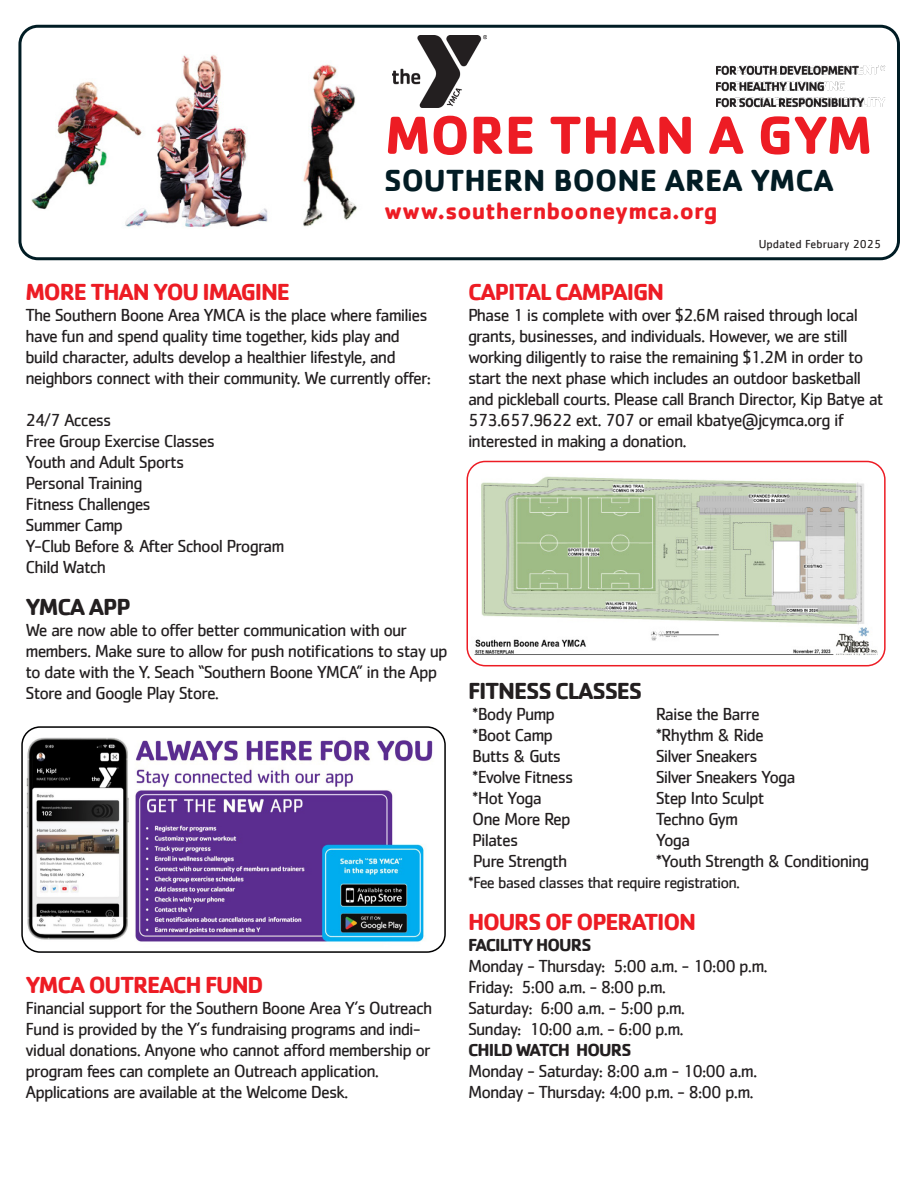
<style>
.page{position:relative;width:918px;height:1188px;background:#fff}
.page>*{position:absolute;margin:0;border:0;box-sizing:border-box;transform-origin:0 0}
.t1{font:700 55.5px "Cachet";color:#ed1c24}
.t2{font:700 31.5px "Cachet";color:#021c24}
.t3{font:700 24px "Cachet";letter-spacing:-.05em;color:#ed1c24}
.t4{font:700 24px "Cachet";color:#ed1c24}
.t5{font:700 24px "Cachet";letter-spacing:-.05em;color:#231f20}
.t6{font:18px/21px "Cachet";letter-spacing:-.05em;color:#231f20}
.t7{font:16.5px "Cachet";letter-spacing:-.05em;color:#231f20}
.t8{font:12px "Cachet";color:#231f20}
.s1{font-weight:700}
</style>
<div class="page">
<img style="left:864px;top:66px;width:22px;height:40px">
<div style="left:18px;top:25px;width:882px;height:235px;border:3px solid #001c24;border-radius:18px"></div>
<img style="left:24px;top:729px;width:419px;height:221px">
<div style="left:21px;top:726px;width:425px;height:227px;border:2px solid #000001;border-radius:18px"></div>
<img style="left:474px;top:476px;width:404px;height:180px">
<div style="left:466px;top:461px;width:420px;height:205px;border:2px solid #ed1c24;border-radius:18px"></div>
<img style="left:31px;top:55px;width:326px;height:172px">
<img style="left:392px;top:36px;width:94px;height:71px">
<img style="left:716px;top:66px;width:148px;height:41px">
<p class="t1" style="left:385px;top:99px;width:489px">MORE THAN A GYM</p>
<p class="t2" style="left:384px;top:160px;width:451px">SOUTHERN BOONE AREA YMCA</p>
<p class="t4" style="left:384px;top:195px;width:335px">www.southernbooneymca.org</p>
<p class="t8" style="left:759px;top:237px;width:124px">Updated February 2025</p>
<p class="t3" style="left:26px;top:276px;width:266px">MORE THAN YOU IMAGINE</p>
<p class="t6" style="left:26px;top:304px;width:404px">The Southern Boone Area YMCA is the place where families have fun and spend quality time together, kids play and</p>
<p class="t6" style="left:26px;top:346px;width:372px">build character, adults develop a healthier lifestyle, and</p>
<p class="t6" style="left:26px;top:367px;width:407px">neighbors connect with their community. We currently offer:</p>
<p class="t6" style="left:26px;top:409px;width:87px">24/7 Access</p>
<p class="t6" style="left:26px;top:430px;width:191px">Free Group Exercise Classes</p>
<p class="t6" style="left:26px;top:451px;width:160px">Youth and Adult Sports</p>
<p class="t6" style="left:26px;top:472px;width:119px">Personal Training</p>
<p class="t6" style="left:26px;top:493px;width:127px">Fitness Challenges</p>
<p class="t6" style="left:26px;top:514px;width:99px">Summer Camp</p>
<p class="t6" style="left:26px;top:535px;width:261px">Y-Club Before &amp; After School Program</p>
<p class="t6" style="left:26px;top:556px;width:82px">Child Watch</p>
<p class="t5" style="left:26px;top:591px;width:107px">YMCA APP</p>
<p class="t6" style="left:26px;top:619px;width:424px">We are now able to offer better communication with our members. Make sure to allow for push notifications to stay up to date with the Y. Seach “Southern Boone YMCA” in the App Store and Google Play Store.</p>
<p class="t3" style="left:26px;top:969px;width:240px">YMCA OUTREACH FUND</p>
<p class="t6" style="left:26px;top:997px;width:408px">Financial support for the Southern Boone Area Y’s Outreach Fund is provided by the Y’s fundraising programs and indi&shy;vidual donations. Anyone who cannot afford membership or program fees can complete an Outreach application.</p>
<p class="t6" style="left:26px;top:1081px;width:324px">Applications are available at the Welcome Desk.</p>
<p class="t3" style="left:468px;top:276px;width:198px">CAPITAL CAMPAIGN</p>
<p class="t6" style="left:468px;top:304px;width:417px">Phase 1 is complete with over $2.6M raised through local grants, businesses, and individuals. However, we are still working diligently to raise the remaining $1.2M in order to start the next phase which includes an outdoor basketball and pickleball courts. Please call Branch Director, Kip Batye at 573.657.9622 ext. 707 or email kbatye@jcymca.org if</p>
<p class="t6" style="left:468px;top:430px;width:220px">interested in making a donation.</p>
<p class="t5" style="left:468px;top:675px;width:176px">FITNESS CLASSES</p>
<p class="t6" style="left:472px;top:703px;width:84px">*Body Pump</p>
<p class="t6" style="left:656px;top:703px;width:106px">Raise the Barre</p>
<p class="t6" style="left:472px;top:724px;width:82px">*Boot Camp</p>
<p class="t6" style="left:656px;top:724px;width:110px">*Rhythm &amp; Ride</p>
<p class="t6" style="left:472px;top:745px;width:90px">Butts &amp; Guts</p>
<p class="t6" style="left:656px;top:745px;width:104px">Silver Sneakers</p>
<p class="t6" style="left:472px;top:766px;width:102px">*Evolve Fitness</p>
<p class="t6" style="left:656px;top:766px;width:141px">Silver Sneakers Yoga</p>
<p class="t6" style="left:472px;top:787px;width:71px">*Hot Yoga</p>
<p class="t6" style="left:656px;top:787px;width:110px">Step Into Sculpt</p>
<p class="t6" style="left:472px;top:808px;width:100px">One More Rep</p>
<p class="t6" style="left:656px;top:808px;width:84px">Techno Gym</p>
<p class="t6" style="left:472px;top:829px;width:47px">Pilates</p>
<p class="t6" style="left:656px;top:829px;width:36px">Yoga</p>
<p class="t6" style="left:473px;top:850px;width:96px">Pure Strength</p>
<p class="t6" style="left:656px;top:850px;width:215px">*Youth Strength &amp; Conditioning</p>
<p class="t7" style="left:468px;top:873px;width:274px">*Fee based classes that require registration.</p>
<p class="t3" style="left:468px;top:906px;width:230px">HOURS OF OPERATION</p>
<p class="t6" style="left:468px;top:934px;width:301px"><span class="s1">FACILITY HOURS<br></span>Monday - Thursday: 5:00 a.m. - 10:00 p.m.</p>
<p class="t6" style="left:468px;top:976px;width:200px">Friday: 5:00 a.m. - 8:00 p.m.</p>
<p class="t6" style="left:468px;top:997px;width:219px">Saturday: 6:00 a.m. - 5:00 p.m.<br>Sunday: 10:00 a.m. - 6:00 p.m.</p>
<p class="t6" style="left:468px;top:1039px;width:291px"><span class="s1">CHILD WATCH HOURS<br></span>Monday - Saturday: 8:00 a.m - 10:00 a.m.<br>Monday - Thursday: 4:00 p.m. - 8:00 p.m.</p>
</div>
